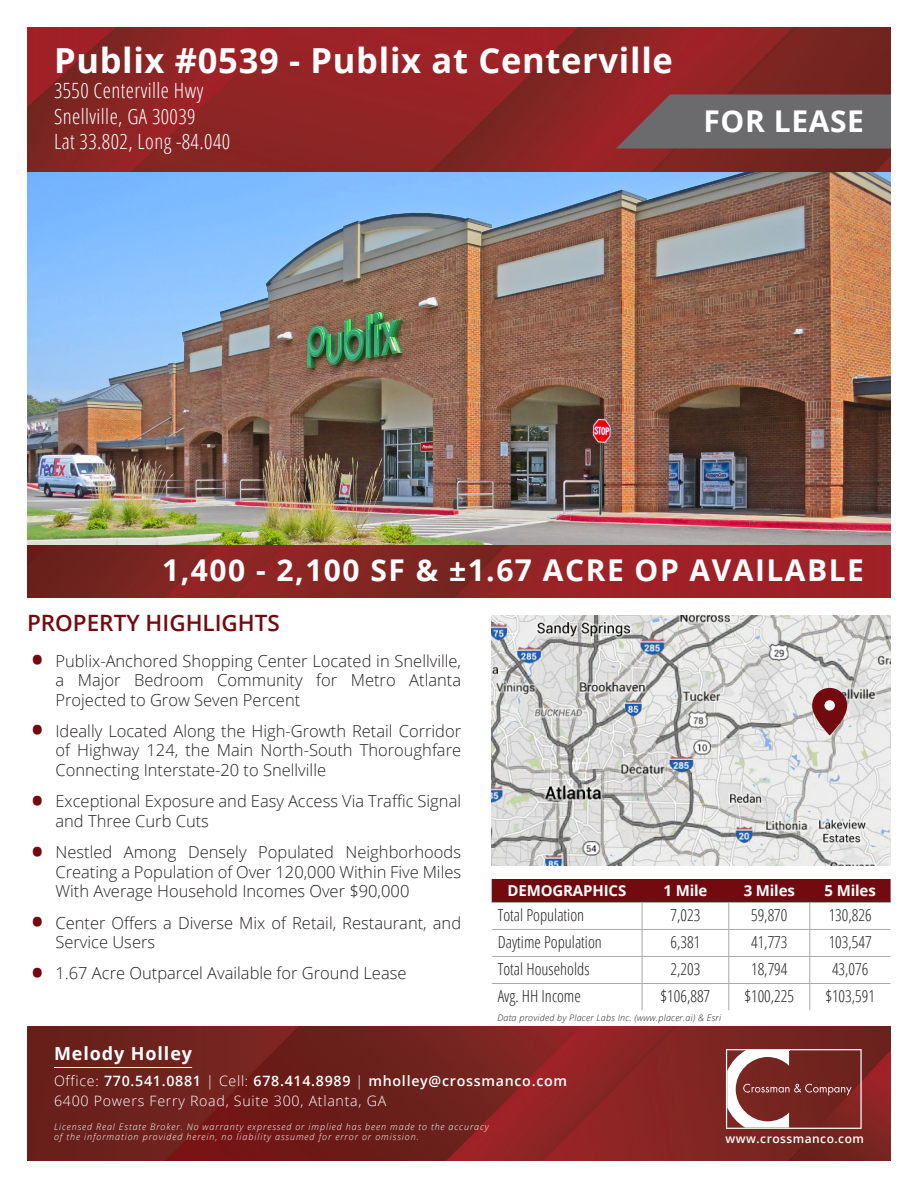
<style>
.page{position:relative;width:918px;height:1188px;background:#fff}
.page>*{position:absolute;margin:0;border:0;box-sizing:border-box;transform-origin:0 0}
.t1{font:700 34.5px "Open Sans";letter-spacing:.02em;color:#fff}
.Property_Info_Blurb{font:700 30px "Open Sans";letter-spacing:.05em;color:#fff}
.Property_Info_Blurb-2{font:700 30px "Open Sans";letter-spacing:.02em;color:#fff}
.Highlights_Header{font:600 22.5px "Open Sans";color:#730a10}
.t2{font:300 condensed 21px/25.5px "Open Sans";letter-spacing:.02em;color:#fff}
.t3{font:700 18px "Open Sans";letter-spacing:.05em;color:#fff}
.t4{font:300 16.5px/19.5px "Open Sans";color:#231f20;text-align:justify}
.Demo_Numbers{font:300 condensed 16.5px "Open Sans";color:#231f20}
.Demo_Items{font:300 condensed 16.5px "Open Sans";color:#231f20}
.Demo_Chart_Header{font:700 15px "Open Sans";letter-spacing:-.01em;color:#fff}
.t5{font:300 14.25px/19.5px "Open Sans";letter-spacing:.05em;color:#fff}
.t6{font:600 12px "Open Sans";letter-spacing:.04em;color:#fff}
.t7{font:italic 300 9px/10.5px "Open Sans";letter-spacing:.1em;color:#fff}
.t8{font:italic 300 9px "Open Sans";letter-spacing:.025em;color:#231f20}
.s1{font-weight:700;font-size:31.5px;color:#730a10}
.s2{font-weight:600}
</style>
<div class="page">
<img style="left:27px;top:27px;width:864px;height:1134px">
<hr style="left:54px;top:1067px;width:138px;height:1px;background:#fff">
<svg style="left:726px;top:1049px;width:136px;height:80px"></svg>
<div style="left:0;top:598px;width:918px;height:428px;background:#fff"></div>
<svg style="left:616px;top:94px;width:275px;height:54px"></svg>
<svg style="left:492px;top:879px;width:399px;height:131px"></svg>
<hr style="left:642px;top:929px;width:87px;height:1px;background:#a8a9ad">
<img style="left:27px;top:173px;width:864px;height:371px">
<img style="left:491px;top:616px;width:400px;height:249px">
<svg style="left:812px;top:688px;width:35px;height:47px"></svg>
<div style="left:824px;top:700px;width:11px;height:11px;background:#fff;border-radius:50%"></div>
<h1 class="t1" style="left:54px;top:36px;width:620px">Publix #0539 - Publix at Centerville</h1>
<p class="t2" style="left:54px;top:77px;width:178px">3550 Centerville Hwy<br>Snellville, GA 30039<br>Lat 33.802, Long -84.040</p>
<h2 class="Property_Info_Blurb-2" style="left:703px;top:100px;width:162px">FOR LEASE</h2>
<p class="Property_Info_Blurb" style="left:162px;top:549px;width:703px">1,400 - 2,100 SF &amp; ±1.67 ACRE OP AVAILABLE</p>
<p class="Highlights_Header" style="left:27px;top:607px;width:254px">PROPERTY HIGHLIGHTS</p>
<p class="t4" style="left:56px;top:650px;width:407px;text-indent:-24px"><span class="s1">•</span> Publix-Anchored Shopping Center Located in Snellville, a Major Bedroom Community for Metro Atlanta Projected to Grow Seven Percent</p>
<p class="t4" style="left:56px;top:721px;width:407px;text-indent:-24px"><span class="s1">•</span> Ideally Located Along the High-Growth Retail Corridor of Highway 124, the Main North-South Thoroughfare Connecting Interstate-20 to Snellville</p>
<p class="t4" style="left:56px;top:791px;width:407px;text-indent:-24px"><span class="s1">•</span> Exceptional Exposure and Easy Access Via Traffic Signal and Three Curb Cuts</p>
<p class="t4" style="left:56px;top:842px;width:407px;text-indent:-24px"><span class="s1">•</span> Nestled Among Densely Populated Neighborhoods Creating a Population of Over 120,000 Within Five Miles With Average Household Incomes Over $90,000</p>
<p class="t4" style="left:56px;top:912px;width:407px;text-indent:-24px"><span class="s1">•</span> Center Offers a Diverse Mix of Retail, Restaurant, and<br>Service Users</p>
<p class="t4" style="left:32px;top:963px;width:377px"><span class="s1">•</span> 1.67 Acre Outparcel Available for Ground Lease</p>
<p class="Demo_Chart_Header" style="left:508px;top:880px;width:120px">DEMOGRAPHICS</p>
<p class="Demo_Chart_Header" style="left:664px;top:880px;width:45px">1 Mile</p>
<p class="Demo_Chart_Header" style="left:744px;top:880px;width:53px">3 Miles</p>
<p class="Demo_Chart_Header" style="left:825px;top:880px;width:53px">5 Miles</p>
<p class="Demo_Items" style="left:498px;top:904px;width:88px">Total Population</p>
<p class="Demo_Numbers" style="left:671px;top:904px;width:31px">7,023</p>
<p class="Demo_Numbers" style="left:751px;top:904px;width:38px">59,870</p>
<p class="Demo_Numbers" style="left:829px;top:904px;width:44px">130,826</p>
<p class="Demo_Items" style="left:498px;top:931px;width:106px">Daytime Population</p>
<p class="Demo_Numbers" style="left:671px;top:931px;width:31px">6,381</p>
<p class="Demo_Numbers" style="left:751px;top:931px;width:38px">41,773</p>
<p class="Demo_Numbers" style="left:829px;top:931px;width:44px">103,547</p>
<p class="Demo_Items" style="left:498px;top:958px;width:93px">Total Households</p>
<p class="Demo_Numbers" style="left:671px;top:958px;width:31px">2,203</p>
<p class="Demo_Numbers" style="left:751px;top:958px;width:38px">18,794</p>
<p class="Demo_Numbers" style="left:832px;top:958px;width:38px">43,076</p>
<p class="Demo_Items" style="left:498px;top:985px;width:85px">Avg. HH Income</p>
<p class="Demo_Numbers" style="left:661px;top:985px;width:51px">$106,887</p>
<p class="Demo_Numbers" style="left:744px;top:985px;width:51px">$100,225</p>
<p class="Demo_Numbers" style="left:825px;top:985px;width:51px">$103,591</p>
<p class="t8" style="left:497px;top:1011px;width:225px">Data provided by Placer Labs Inc. (www.placer.ai) &amp; Esri</p>
<p class="t3" style="left:54px;top:1041px;width:140px">Melody Holley</p>
<p class="t5" style="left:54px;top:1071px;width:515px">Office: <span class="s2">770.541.0881</span> | Cell: <span class="s2">678.414.8989</span> | <span class="s2">mholley@crossmanco.com<br></span>6400 Powers Ferry Road, Suite 300, Atlanta, GA</p>
<p class="t7" style="left:54px;top:1121px;width:436px">Licensed Real Estate Broker. No warranty expressed or implied has been made to the accuracy of the information provided herein, no liability assumed for error or omission.</p>
<p class="t6" style="left:726px;top:1130px;width:140px">www.crossmanco.com</p>
</div>
